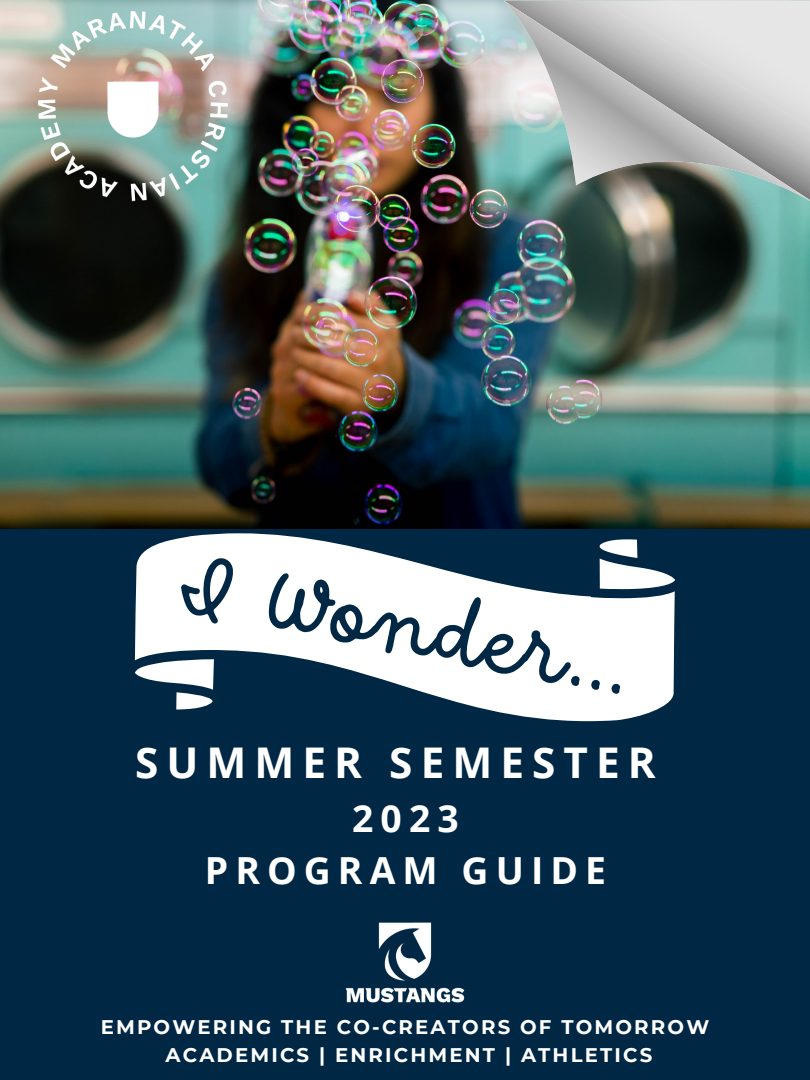
<style>
.page{position:relative;width:810px;height:1080px;background:#fff}
.page>*{position:absolute;margin:0;border:0;box-sizing:border-box;transform-origin:0 0}
.t1{font:88.44px "DO Script Regular";color:#002744}
.t2{font:700 42.31px "Open Sans";letter-spacing:.19em;color:#fff}
.t3{font:700 37.31px/52px "Open Sans";letter-spacing:.19em;color:#fff;text-align:center}
.t4{font:700 19.69px/27.6px "Montserrat";letter-spacing:.11em;color:#fff;text-align:center}
</style>
<div class="page">
<div style="left:0;top:498px;width:810px;height:582px;background:#002744"></div>
<img style="left:0;top:0;width:810px;height:529px">
<img style="left:345px;top:922px;width:120px;height:81px">
<img style="left:0;top:0;width:285px;height:258px">
<svg style="left:504px;top:1px;width:306px;height:211px;background:#aeb6b4"></svg>
<svg style="left:135px;top:533px;width:540px;height:188px;fill:#fff"></svg>
<svg style="left:600px;top:539px;width:75px;height:50px"></svg>
<svg style="left:135px;top:659px;width:79px;height:51px"></svg>
<h1 class="t1" style="left:192px;top:532px;width:457px;rotate:11deg">I Wonder...</h1>
<h2 class="t2" style="left:135px;top:733px;width:522px">SUMMER SEMESTER</h2>
<h3 class="t3" style="left:205px;top:791px;width:403px">2023<br>PROGRAM GUIDE</h3>
<p class="t4" style="left:101px;top:1013px;width:610px">EMPOWERING THE CO-CREATORS OF TOMORROW<br>ACADEMICS | ENRICHMENT | ATHLETICS</p>
</div>
